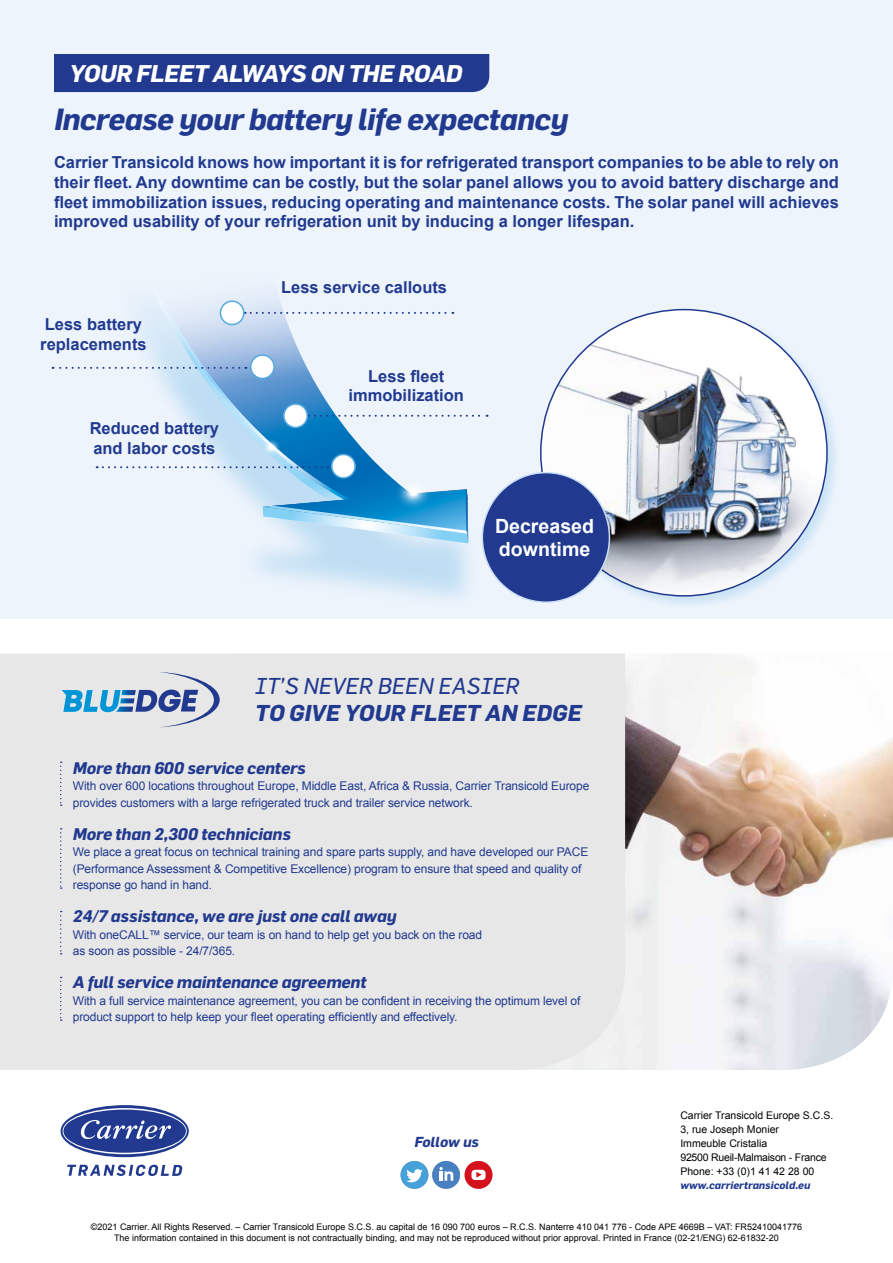
<style>
.page{position:relative;width:893px;height:1263px;background:#fff}
.page>*{position:absolute;margin:0;border:0;box-sizing:border-box;transform-origin:0 0}
.t1{font:italic 700 30px "Flama";letter-spacing:-.02em;color:#213a8f}
.t2{font:italic 700 23.7px "Flama";letter-spacing:-.02em;color:#fff}
.t3{font:italic 700 22.5px "Flama";color:#213a8f}
.t4{font:italic 22.5px "Flama";color:#213a8f}
.t5{font:700 19.65px/23.5px "Arial";color:#fff}
.t6{font:700 16.5px/19.8px "Arial";color:#213a8f}
.t7{font:italic 700 16.5px "Flama";letter-spacing:-.01em;color:#213a8f}
.t8{font:italic 700 14.25px "Flama";color:#213a8f}
.t9{font:12px/16.5px "Arial";letter-spacing:-.01em;color:#213a8f}
.t10{font:10.5px/13.8px "Arial";color:#000}
.t11{font:italic 700 10.5px "Flama";color:#213a8f}
.t12{font:9px/10.8px "Arial";color:#000;text-align:center}
</style>
<div class="page">
<div style="left:0;top:0;width:893px;height:619px;background:#edf4fc"></div>
<div style="left:538px;top:307px;width:303px;height:303px;background:#54aade;opacity:.22"></div>
<img style="left:541px;top:310px;width:286px;height:286px;border-radius:143px">
<img style="left:625px;top:654px;width:268px;height:416px">
<div style="left:0;top:654px;width:625px;height:416px;background:#e7e7e7"></div>
<div style="left:465px;top:1161px;width:27px;height:28px;background:#d4111c;border-radius:50%"></div>
<div style="left:471px;top:1170px;width:14px;height:10px;background:#fff;border-radius:3px"></div>
<svg style="left:476px;top:1172px;width:6px;height:5px"></svg>
<div style="left:432px;top:1161px;width:28px;height:28px;background:#4980c1;border-radius:50%"></div>
<svg style="left:439px;top:1167px;width:14px;height:14px"></svg>
<div style="left:400px;top:1161px;width:28px;height:28px;background:#46a1da;border-radius:50%"></div>
<svg style="left:406px;top:1169px;width:17px;height:13px"></svg>
<svg style="left:61px;top:1105px;width:128px;height:52px"></svg>
<svg style="left:63px;top:1108px;width:124px;height:46px"></svg>
<svg style="left:67px;top:1164px;width:115px;height:12px"></svg>
<div style="left:54px;top:54px;width:435px;height:38px;background:#213a8f"></div>
<div style="left:482px;top:473px;width:127px;height:129px;background:#213a8f;border-radius:50%"></div>
<div style="left:114px;top:236px;width:366px;height:376px;background:#54aade;opacity:.3"></div>
<svg style="left:126px;top:236px;width:341px;height:298px"></svg>
<svg style="left:126px;top:236px;width:224px;height:264px"></svg>
<svg style="left:262px;top:474px;width:209px;height:69px"></svg>
<svg style="left:259px;top:437px;width:23px;height:20px"></svg>
<svg style="left:245px;top:312px;width:208px;height:2px"></svg>
<div style="left:220px;top:301px;width:24px;height:24px;background:#fff;border-radius:50%"></div>
<div style="left:220px;top:300px;width:25px;height:25px;border:2px solid #54aade;border-radius:50%"></div>
<svg style="left:308px;top:415px;width:180px;height:2px"></svg>
<div style="left:284px;top:404px;width:23px;height:23px;background:#fff;border-radius:50%"></div>
<div style="left:283px;top:403px;width:25px;height:25px;border:2px solid #54aade;border-radius:50%"></div>
<svg style="left:53px;top:367px;width:186px;height:2px"></svg>
<div style="left:251px;top:355px;width:23px;height:23px;background:#fff;border-radius:50%"></div>
<div style="left:250px;top:354px;width:25px;height:25px;border:2px solid #54aade;border-radius:50%"></div>
<svg style="left:97px;top:466px;width:231px;height:2px"></svg>
<div style="left:332px;top:454px;width:23px;height:24px;background:#fff;border-radius:50%"></div>
<div style="left:331px;top:454px;width:25px;height:25px;border:2px solid #54aade;border-radius:50%"></div>
<svg style="left:62px;top:672px;width:158px;height:55px"></svg>
<svg style="left:60px;top:762px;width:2px;height:44px"></svg>
<svg style="left:60px;top:911px;width:2px;height:43px"></svg>
<svg style="left:60px;top:977px;width:2px;height:44px"></svg>
<svg style="left:60px;top:828px;width:2px;height:61px"></svg>
<h2 class="t2" style="left:70px;top:59px;width:394px">YOUR FLEET ALWAYS ON THE ROAD</h2>
<h1 class="t1" style="left:54px;top:101px;width:516px">Increase your battery life expectancy</h1>
<p class="t6" style="left:54px;top:153px;width:786px;text-align:justify">Carrier Transicold knows how important it is for refrigerated transport companies to be able to rely on their fleet. Any downtime can be costly, but the solar panel allows you to avoid battery discharge and fleet immobilization issues, reducing operating and maintenance costs. The solar panel will achieves improved usability of your refrigeration unit by inducing a longer lifespan.</p>
<h3 class="t6" style="left:40px;top:315px;width:108px">Less battery replacements</h3>
<h3 class="t6" style="left:90px;top:419px;width:131px">Reduced battery and labor costs</h3>
<h3 class="t6" style="left:281px;top:278px;width:168px">Less service callouts</h3>
<h3 class="t6" style="left:349px;top:366px;width:117px;text-align:center">Less fleet immobilization</h3>
<h3 class="t5" style="left:495px;top:515px;width:101px">Decreased downtime</h3>
<h3 class="t4" style="left:255px;top:672px;width:267px">IT’S NEVER BEEN EASIER</h3>
<h3 class="t3" style="left:255px;top:699px;width:328px">TO GIVE YOUR FLEET AN EDGE</h3>
<h3 class="t7" style="left:73px;top:758px;width:235px">More than 600 service centers</h3>
<p class="t9" style="left:73px;top:778px;width:518px">With over 600 locations throughout Europe, Middle East, Africa &amp; Russia, Carrier Transicold Europe provides customers with a large refrigerated truck and trailer service network.</p>
<h3 class="t7" style="left:73px;top:824px;width:220px">More than 2,300 technicians</h3>
<p class="t9" style="left:73px;top:844px;width:517px">We place a great focus on technical training and spare parts supply, and have developed our PACE (Performance Assessment &amp; Competitive Excellence) program to ensure that speed and quality of response go hand in hand.</p>
<h3 class="t7" style="left:73px;top:906px;width:325px">24/7 assistance, we are just one call away</h3>
<p class="t9" style="left:73px;top:926px;width:411px">With oneCALL™ service, our team is on hand to help get you back on the road as soon as possible - 24/7/365.</p>
<h3 class="t7" style="left:73px;top:972px;width:295px">A full service maintenance agreement</h3>
<p class="t9" style="left:73px;top:992px;width:509px">With a full service maintenance agreement, you can be confident in receiving the optimum level of product support to help keep your fleet operating efficiently and effectively.</p>
<p class="t8" style="left:414px;top:1133px;width:66px">Follow us</p>
<p class="t10" style="left:680px;top:1109px;width:154px">Carrier Transicold Europe S.C.S.<br>3, rue Joseph Monier<br>Immeuble Cristalia<br>92500 Rueil-Malmaison - France<br>Phone: +33 (0)1 41 42 28 00</p>
<p class="t11" style="left:680px;top:1179px;width:132px">www.carriertransicold.eu</p>
<p class="t12" style="left:91px;top:1222px;width:713px">©2021 Carrier. All Rights Reserved. – Carrier Transicold Europe S.C.S. au capital de 16 090 700 euros – R.C.S. Nanterre 410 041 776 - Code APE 4669B – VAT: FR52410041776<br>The information contained in this document is not contractually binding, and may not be reproduced without prior approval. Printed in France (02-21/ENG) 62-61832-20</p>
</div>
